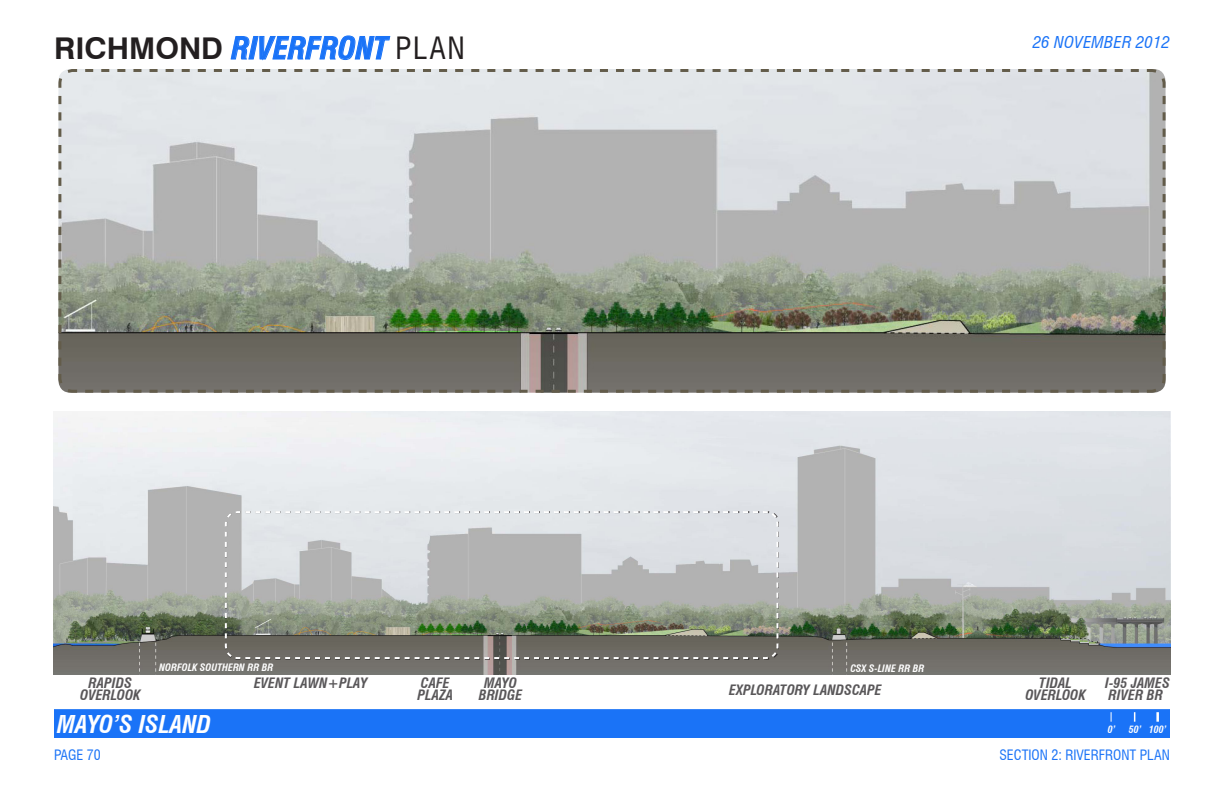
<style>
.page{position:relative;width:1224px;height:792px;background:#fff}
.page>*{position:absolute;margin:0;border:0;box-sizing:border-box;transform-origin:0 0}
.t1{font:italic 700 condensed 30px "Swiss 721 BT";color:#1a73f7}
.t2{font:italic 700 condensed 24px "Swiss 721 BT";color:#fff}
.t3{font:italic condensed 16px "Swiss 721 BT";letter-spacing:.01em;color:#1a73f7;scale:1.05 1}
.t4{font:italic 700 condensed 14px "Swiss 721 BT";color:#595759}
.t5{font:condensed 14px "Swiss 721 BT";color:#1a73f7}
.t6{font:italic 700 condensed 10px "Swiss 721 BT";color:#fff}
.s1{font-style:normal;font-stretch:normal;color:#231f20}
.s2{font-weight:400;font-style:normal;color:#231f20}
</style>
<div class="page">
<img style="left:53px;top:411px;width:1118px;height:264px">
<svg style="left:224px;top:510px;width:556px;height:150px;background:#acafaa"></svg>
<svg style="left:58px;top:69px;width:1108px;height:324px;background:#abaea9"></svg>
<svg style="left:231px;top:35px;width:159px;height:26px"></svg>
<div style="left:54px;top:709px;width:1116px;height:29px;background:#1a73f7;border:1px solid #1a73f7"></div>
<svg style="left:1156px;top:712px;width:3px;height:10px"></svg>
<h1 class="t1" style="left:54px;top:30px;width:412px"><span class="s1">RICHMOND</span> RIVERFRONT <span class="s2">PLAN</span></h1>
<p class="t3" style="left:1033px;top:33px;width:132px">26 NOVEMBER 2012</p>
<p class="t4" style="left:89px;top:675px;width:45px">RAPIDS</p>
<p class="t4" style="left:80px;top:687px;width:62px">OVERLOOK</p>
<p class="t6" style="left:159px;top:661px;width:116px">NORFOLK SOUTHERN RR BR</p>
<p class="t6" style="left:850px;top:662px;width:75px">CSX S-LINE RR BR</p>
<p class="t4" style="left:254px;top:675px;width:115px">EVENT LAWN+PLAY</p>
<p class="t4" style="left:421px;top:675px;width:30px">CAFE</p>
<p class="t4" style="left:418px;top:687px;width:37px">PLAZA</p>
<p class="t4" style="left:484px;top:675px;width:34px">MAYO</p>
<p class="t4" style="left:479px;top:687px;width:45px">BRIDGE</p>
<p class="t4" style="left:729px;top:682px;width:154px">EXPLORATORY LANDSCAPE</p>
<p class="t4" style="left:1039px;top:675px;width:34px">TIDAL</p>
<p class="t4" style="left:1025px;top:687px;width:62px">OVERLOOK</p>
<p class="t4" style="left:1105px;top:675px;width:66px">I-95 JAMES</p>
<p class="t4" style="left:1109px;top:687px;width:56px">RIVER BR</p>
<p class="t2" style="left:57px;top:710px;width:156px">MAYO’S ISLAND</p>
<p class="t6" style="left:1108px;top:723px;width:9px">0’</p>
<p class="t6" style="left:1129px;top:723px;width:39px">50’ 100’</p>
<p class="t5" style="left:54px;top:746px;width:48px">PAGE 70</p>
<p class="t5" style="left:999px;top:746px;width:172px">SECTION 2: RIVERFRONT PLAN</p>
</div>
